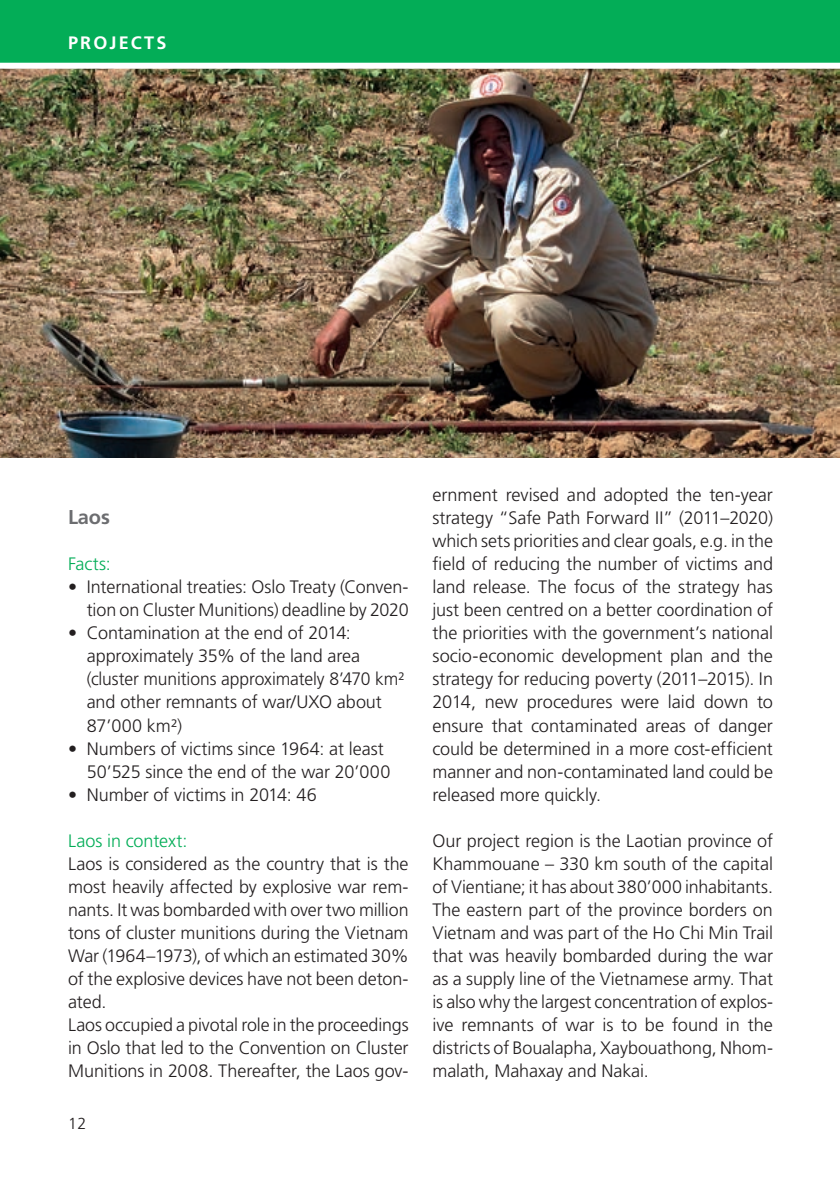
<style>
.page{position:relative;width:840px;height:1191px;background:#fff}
.page>*{position:absolute;margin:0;border:0;box-sizing:border-box;transform-origin:0 0}
.t1{font:700 20px "Frutiger LT Pro";color:#6c6d70}
.t2{font:300 18px/23px "Frutiger LT Pro";letter-spacing:-.005em;color:#231f20}
.t3{font:300 18px "Frutiger LT Pro";color:#03ad57}
.t4{font:700 18px "Frutiger LT Pro";letter-spacing:.12em;color:#fff}
.t5{font:300 16px "Frutiger LT Pro";color:#231f20}
</style>
<div class="page">
<img style="left:0;top:72px;width:839px;height:386px">
<svg style="left:0;top:0;width:839px;height:72px;background:#1db164"></svg>
<p class="t4" style="left:68px;top:32px;width:100px">PROJECTS</p>
<p class="t1" style="left:68px;top:506px;width:43px">Laos</p>
<p class="t3" style="left:68px;top:554px;width:44px">Facts:</p>
<p class="t2" style="left:68px;top:576px;width:342px;text-align:right">• International treaties: Oslo Treaty (Conven&shy;tion on Cluster Munitions) deadline by 2020</p>
<p class="t2" style="left:87px;top:622px;width:319px;text-indent:-19px">• Contamination at the end of 2014: approximately 35% of the land area (cluster munitions approximately 8’470 km² and other remnants of war/UXO about<br>87’000 km²)</p>
<p class="t2" style="left:87px;top:737px;width:305px;text-indent:-19px">• Numbers of victims since 1964: at least<br>50’525 since the end of the war 20’000</p>
<p class="t2" style="left:68px;top:783px;width:250px">• Number of victims in 2014: 46</p>
<p class="t3" style="left:68px;top:830px;width:121px">Laos in context:</p>
<p class="t2" style="left:68px;top:852px;width:342px">Laos is considered as the country that is the most heavily affected by explosive war rem&shy;nants. It was bombarded with over two million tons of cluster munitions during the Vietnam War (1964–1973), of which an estimated 30% of the explosive devices have not been deton&shy;ated.<br>Laos occupied a pivotal role in the proceedings in Oslo that led to the Convention on Cluster Munitions in 2008. Thereafter, the Laos gov-</p>
<p class="t5" style="left:68px;top:1113px;width:20px">12</p>
<p class="t2" style="left:432px;top:484px;width:342px;text-align:justify">ernment revised and adopted the ten-year strategy “Safe Path Forward II” (2011–2020) which sets priorities and clear goals, e.g. in the field of reducing the number of victims and land release. The focus of the strategy has just been centred on a better coordination of the priorities with the government’s national socio-economic development plan and the strategy for reducing poverty (2011–2015). In 2014, new procedures were laid down to ensure that contaminated areas of danger could be determined in a more cost-efficient manner and non-contaminated land could be released more quickly.</p>
<p class="t2" style="left:432px;top:829px;width:342px;text-align:justify">Our project region is the Laotian province of Khammouane – 330 km south of the capital of Vientiane; it has about 380’000 inhabitants.<br>The eastern part of the province borders on Vietnam and was part of the Ho Chi Min Trail that was heavily bombarded during the war as a supply line of the Vietnamese army. That is also why the largest concentration of explos&shy;ive remnants of war is to be found in the districts of Boualapha, Xaybouathong, Nhom&shy;malath, Mahaxay and Nakai.</p>
</div>
